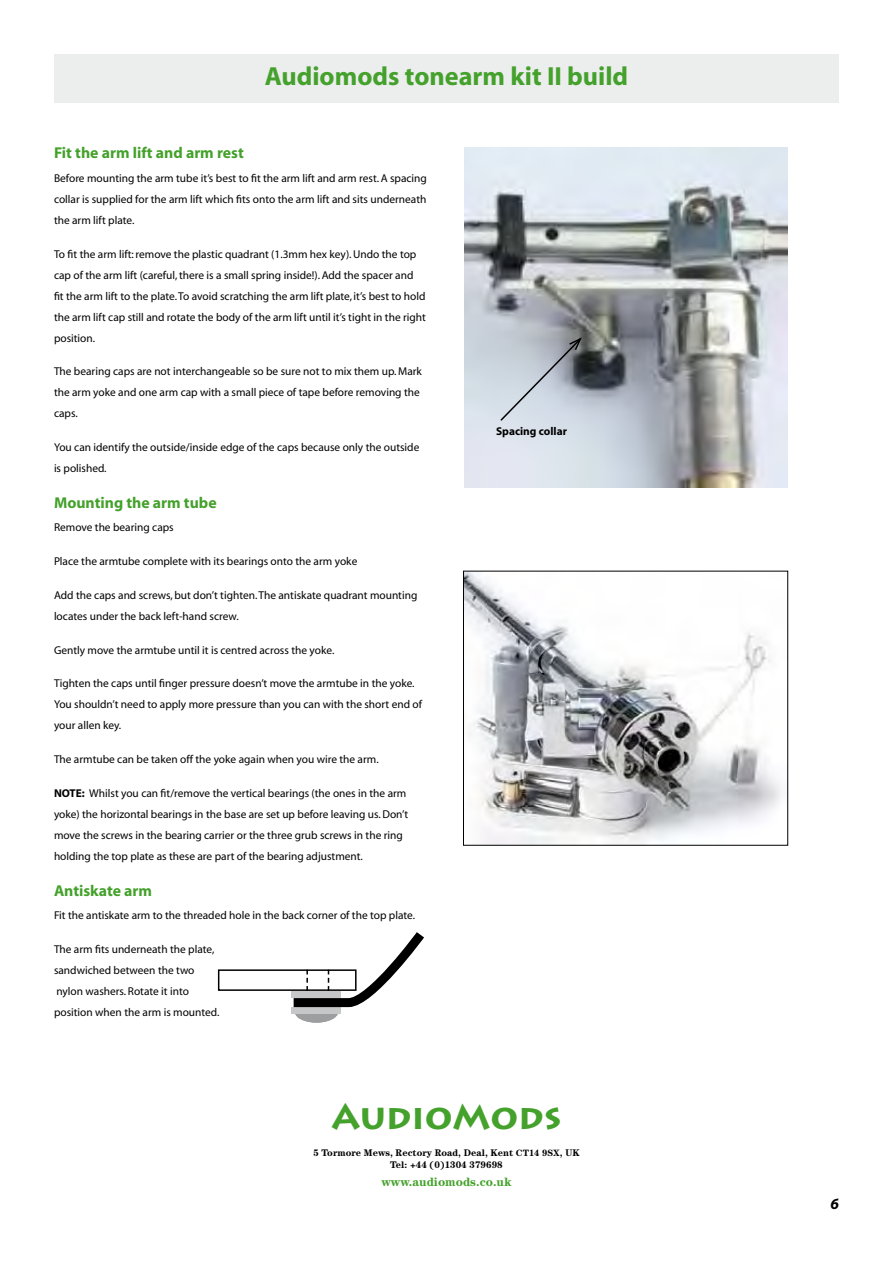
<style>
.page{position:relative;width:893px;height:1263px;background:#fff}
.page>*{position:absolute;margin:0;border:0;box-sizing:border-box;transform-origin:0 0}
.t1{font:700 34.95px "Lithos Pro";color:#44a12b}
.t2{font:700 26.25px "Myriad";color:#44a12b}
.t3{font:700 15.75px "Myriad";color:#44a12b}
.t4{font:italic 700 15.75px "Myriad";color:#000}
.t5{font:700 12.3px "Century";color:#44a12b}
.t6{font:11.4px/21px "Myriad";color:#000}
.t7{font:700 11.4px "Myriad";color:#000}
.t8{font:700 9.6px/12px "Century";color:#000;text-align:center}
.s1{font-weight:700}
.s2{font-size:9.15px}
</style>
<div class="page">
<div style="left:54px;top:54px;width:785px;height:48px;background:#eceded"></div>
<img style="left:464px;top:147px;width:324px;height:340px">
<svg style="left:499px;top:336px;width:84px;height:86px;background:#b5bdc6"></svg>
<div style="left:218px;top:969px;width:139px;height:22px;border:2px solid #000"></div>
<svg style="left:285px;top:932px;width:139px;height:91px"></svg>
<img style="left:465px;top:573px;width:317px;height:271px">
<div style="left:463px;top:571px;width:325px;height:275px;border:1px solid #000"></div>
<h2 class="t2" style="left:265px;top:62px;width:365px">Audiomods tonearm kit II build</h2>
<h3 class="t3" style="left:54px;top:145px;width:191px">Fit the arm lift and arm rest</h3>
<p class="t6" style="left:54px;top:168px;width:374px;text-align:justify">Before mounting the arm tube it’s best to fit the arm lift and arm rest. A spacing collar is supplied for the arm lift which fits onto the arm lift and sits underneath the arm lift plate.</p>
<p class="t6" style="left:54px;top:244px;width:373px">To fit the arm lift: remove the plastic quadrant (1.3mm hex key). Undo the top cap of the arm lift (careful, there is a small spring inside!). Add the spacer and fit the arm lift to the plate. To avoid scratching the arm lift plate, it’s best to hold the arm lift cap still and rotate the body of the arm lift until it’s tight in the right position.</p>
<p class="t6" style="left:54px;top:361px;width:369px">The bearing caps are not interchangeable so be sure not to mix them up. Mark the arm yoke and one arm cap with a small piece of tape before removing the caps.</p>
<p class="t6" style="left:54px;top:437px;width:367px">You can identify the outside/inside edge of the caps because only the outside is polished.</p>
<h3 class="t3" style="left:54px;top:494px;width:164px">Mounting the arm tube</h3>
<p class="t6" style="left:54px;top:517px;width:121px">Remove the bearing caps</p>
<p class="t6" style="left:54px;top:551px;width:305px">Place the armtube complete with its bearings onto the arm yoke</p>
<p class="t6" style="left:54px;top:585px;width:365px">Add the caps and screws, but don’t tighten. The antiskate quadrant mounting locates under the back left-hand screw.</p>
<p class="t6" style="left:54px;top:640px;width:282px">Gently move the armtube until it is centred across the yoke.</p>
<p class="t6" style="left:54px;top:673px;width:370px">Tighten the caps until finger pressure doesn’t move the armtube in the yoke.<br>You shouldn’t need to apply more pressure than you can with the short end of your allen key.</p>
<p class="t6" style="left:54px;top:749px;width:326px">The armtube can be taken off the yoke again when you wire the arm.</p>
<p class="t6" style="left:54px;top:783px;width:356px"><span class="s1">NOTE:</span> Whilst you can fit/remove the vertical bearings (the ones in the arm yoke) the horizontal bearings in the base are set up before leaving us. Don’t move the screws in the bearing carrier or the three grub screws in the ring holding the top plate as these are part of the bearing adjustment.</p>
<h3 class="t3" style="left:54px;top:882px;width:100px">Antiskate arm</h3>
<p class="t6" style="left:54px;top:905px;width:363px">Fit the antiskate arm to the threaded hole in the back corner of the top plate.</p>
<p class="t6" style="left:54px;top:939px;width:167px">The arm fits underneath the plate, sandwiched between the two nylon washers. Rotate it into position when the arm is mounted.</p>
<p class="t7" style="left:496px;top:425px;width:72px">Spacing collar</p>
<h1 class="t1" style="left:331px;top:1096px;width:231px">AudioMods</h1>
<p class="t8" style="left:313px;top:1146px;width:268px">5 Tormore Mews, Rectory Road, Deal, Kent <span class="s2">CT14 9SX</span>, UK<br>Tel: +44 (0)1304 379698</p>
<p class="t5" style="left:381px;top:1174px;width:132px">www.audiomods.co.uk</p>
<h3 class="t4" style="left:830px;top:1195px;width:10px">6</h3>
</div>
